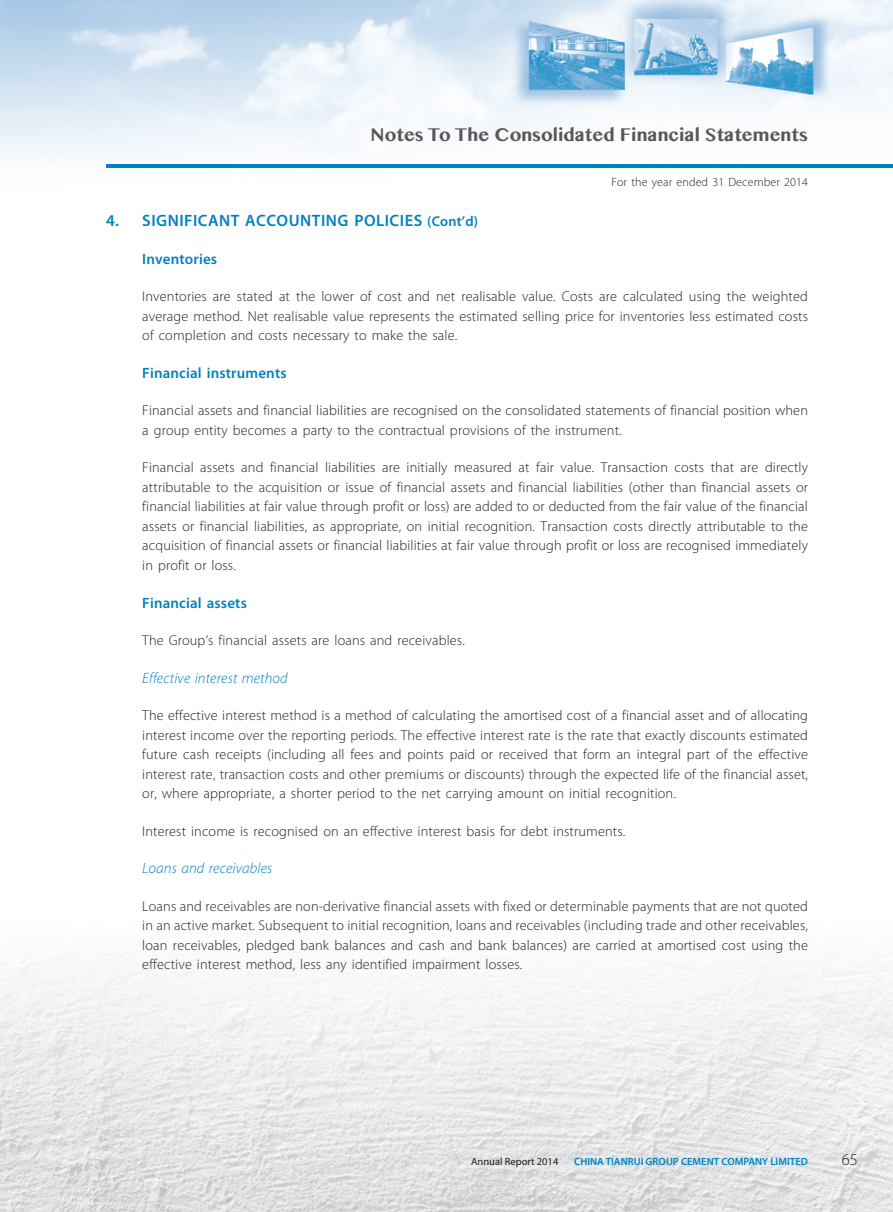
<style>
.page{position:relative;width:893px;height:1212px;background:#fff}
.page>*{position:absolute;margin:0;border:0;box-sizing:border-box;transform-origin:0 0}
.t1{font:700 18px "Myanmar MN";color:#57585a}
._03_H1{font:600 16.5px "Myriad Pro";letter-spacing:.03em;color:#0082bf}
.t2{font:300 16.5px "Myriad Pro";color:#231f20}
._04___H2{font:600 15px "Myriad Pro";letter-spacing:.01em;color:#0082bf}
._06_______H4{font:italic 300 15px "Myriad Pro";letter-spacing:.01em;color:#0082bf}
._12___P2{font:300 14.25px/19.5px "Myriad Pro";letter-spacing:.01em;color:#231f20;text-align:justify}
.t3{font:300 12px "Myriad Pro";letter-spacing:.01em;color:#231f20}
.t4{font:600 10.5px "Myriad Pro";color:#0082bf}
.t5{font:10.5px "Myriad Pro";color:#231f20}
.s1{font-size:14.25px}
</style>
<div class="page">
<img style="left:0;top:956px;width:893px;height:256px">
<img style="left:0;top:0;width:893px;height:168px">
<hr style="left:106px;top:164px;width:787px;height:3px;background:#0082bf">
<p class="t1" style="left:371px;top:124px;width:439px">Notes To The Consolidated Financial Statements</p>
<p class="t3" style="left:611px;top:175px;width:198px">For the year ended 31 December 2014</p>
<p class="_03_H1" style="left:106px;top:212px;width:373px">4. SIGNIFICANT ACCOUNTING POLICIES <span class="s1">(Cont’d)</span></p>
<p class="_04___H2" style="left:142px;top:251px;width:76px">Inventories</p>
<p class="_12___P2" style="left:142px;top:287px;width:667px">Inventories are stated at the lower of cost and net realisable value. Costs are calculated using the weighted average method. Net realisable value represents the estimated selling price for inventories less estimated costs of completion and costs necessary to make the sale.</p>
<p class="_04___H2" style="left:142px;top:365px;width:146px">Financial instruments</p>
<p class="_12___P2" style="left:142px;top:401px;width:667px">Financial assets and financial liabilities are recognised on the consolidated statements of financial position when a group entity becomes a party to the contractual provisions of the instrument.</p>
<p class="_12___P2" style="left:142px;top:458px;width:667px">Financial assets and financial liabilities are initially measured at fair value. Transaction costs that are directly attributable to the acquisition or issue of financial assets and financial liabilities (other than financial assets or financial liabilities at fair value through profit or loss) are added to or deducted from the fair value of the financial assets or financial liabilities, as appropriate, on initial recognition. Transaction costs directly attributable to the acquisition of financial assets or financial liabilities at fair value through profit or loss are recognised immediately in profit or loss.</p>
<p class="_04___H2" style="left:142px;top:594px;width:106px">Financial assets</p>
<p class="_12___P2" style="left:142px;top:631px;width:324px">The Group’s financial assets are loans and receivables.</p>
<p class="_06_______H4" style="left:142px;top:669px;width:147px">Effective interest method</p>
<p class="_12___P2" style="left:142px;top:706px;width:667px">The effective interest method is a method of calculating the amortised cost of a financial asset and of allocating interest income over the reporting periods. The effective interest rate is the rate that exactly discounts estimated future cash receipts (including all fees and points paid or received that form an integral part of the effective interest rate, transaction costs and other premiums or discounts) through the expected life of the financial asset, or, where appropriate, a shorter period to the net carrying amount on initial recognition.</p>
<p class="_12___P2" style="left:142px;top:821px;width:485px">Interest income is recognised on an effective interest basis for debt instruments.</p>
<p class="_06_______H4" style="left:142px;top:860px;width:132px">Loans and receivables</p>
<p class="_12___P2" style="left:142px;top:896px;width:667px">Loans and receivables are non-derivative financial assets with fixed or determinable payments that are not quoted in an active market. Subsequent to initial recognition, loans and receivables (including trade and other receivables, loan receivables, pledged bank balances and cash and bank balances) are carried at amortised cost using the effective interest method, less any identified impairment losses.</p>
<p class="t5" style="left:471px;top:1155px;width:89px">Annual Report 2014</p>
<p class="t4" style="left:574px;top:1156px;width:235px">CHINA TIANRUI GROUP CEMENT COMPANY LIMITED</p>
<p class="t2" style="left:842px;top:1150px;width:18px">65</p>
</div>
